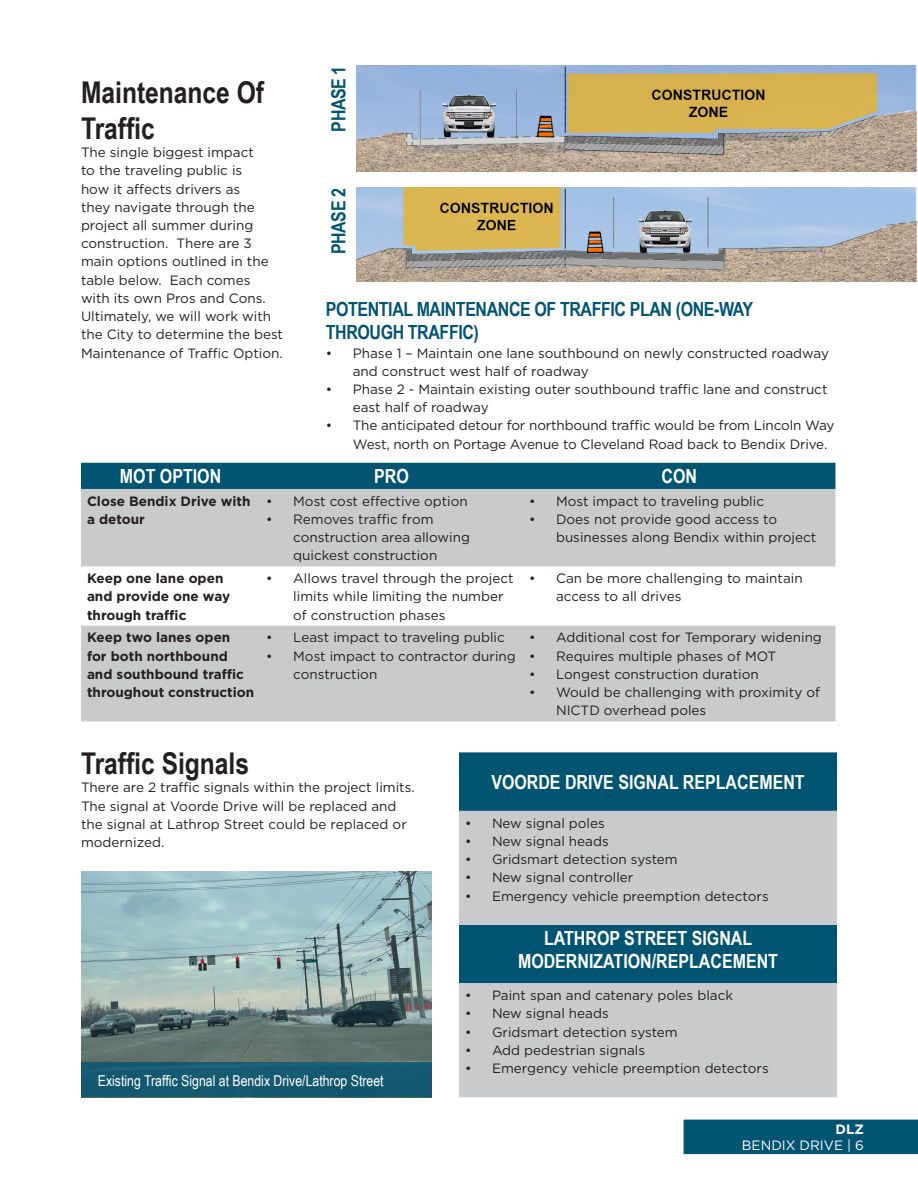
<style>
.page{position:relative;width:918px;height:1188px;background:#fff}
.page>*{position:absolute;margin:0;border:0;box-sizing:border-box;transform-origin:0 0}
.t1{font:700 30px/36px "Arial Narrow";color:#231f20}
.t2{font:700 19.5px/23.4px "Arial Narrow";color:#fff;text-align:center}
.t3{font:700 19.5px/23.4px "Arial Narrow";letter-spacing:-.02em;color:#025473}
.t4{font:15px "Arial Narrow";color:#fff}
.t5{font:13.5px/18.1px "Gotham";color:#231f20}
.t6{font:700 13.5px/18.1px "Gotham";color:#231f20}
.t7{font:13.5px "Gotham";color:#fff}
.t8{font:700 13.5px "Gotham";color:#fff}
</style>
<div class="page">
<div style="left:684px;top:1120px;width:234px;height:34px;background:#025473"></div>
<div style="left:81px;top:463px;width:755px;height:26px;background:#025473"></div>
<svg style="left:81px;top:489px;width:755px;height:232px;fill:#c9cacc"></svg>
<div style="left:459px;top:752px;width:378px;height:59px;background:#025473"></div>
<svg style="left:459px;top:811px;width:378px;height:286px;background:#a0b2b9"></svg>
<img style="left:81px;top:871px;width:351px;height:192px">
<img style="left:356px;top:66px;width:561px;height:106px">
<div style="left:81px;top:1063px;width:351px;height:34px;background:#145970"></div>
<img style="left:356px;top:187px;width:562px;height:95px">
<h1 class="t1" style="left:81px;top:73px;width:185px">Maintenance Of<br>Traffic</h1>
<p class="t5" style="left:81px;top:143px;width:204px">The single biggest impact<br>to the traveling public is<br>how it affects drivers as<br>they navigate through the project all summer during construction. There are 3 main options outlined in the table below. Each comes<br>with its own Pros and Cons.<br>Ultimately, we will work with the City to determine the best<br>Maintenance of Traffic Option.</p>
<h2 class="t3" style="left:326px;top:132px;width:68px;rotate:-90deg">PHASE 1</h2>
<h2 class="t3" style="left:326px;top:254px;width:68px;rotate:-90deg">PHASE 2</h2>
<h2 class="t3" style="left:326px;top:296px;width:429px">POTENTIAL MAINTENANCE OF TRAFFIC PLAN (ONE-WAY<br>THROUGH TRAFFIC)</h2>
<p class="t5" style="left:353px;top:343px;width:478px;text-indent:-27px">• Phase 1 – Maintain one lane southbound on newly constructed roadway and construct west half of roadway</p>
<p class="t5" style="left:353px;top:380px;width:476px;text-indent:-27px">• Phase 2 - Maintain existing outer southbound traffic lane and construct east half of roadway</p>
<p class="t5" style="left:353px;top:416px;width:483px;text-indent:-27px">• The anticipated detour for northbound traffic would be from Lincoln Way<br>West, north on Portage Avenue to Cleveland Road back to Bendix Drive.</p>
<h2 class="t2" style="left:120px;top:463px;width:103px">MOT OPTION</h2>
<h2 class="t2" style="left:374px;top:463px;width:36px">PRO</h2>
<h2 class="t2" style="left:662px;top:463px;width:37px">CON</h2>
<p class="t6" style="left:87px;top:492px;width:165px">Close Bendix Drive with a detour</p>
<p class="t5" style="left:266px;top:492px;width:203px">• Most cost effective option</p>
<p class="t5" style="left:529px;top:492px;width:237px">• Most impact to traveling public</p>
<p class="t5" style="left:556px;top:510px;width:262px;text-indent:-27px">• Does not provide good access to businesses along Bendix within project</p>
<p class="t5" style="left:293px;top:510px;width:178px;text-indent:-27px">• Removes traffic from construction area allowing quickest construction</p>
<p class="t6" style="left:87px;top:569px;width:145px">Keep one lane open and provide one way through traffic</p>
<p class="t5" style="left:293px;top:569px;width:222px;text-indent:-27px">• Allows travel through the project limits while limiting the number of construction phases</p>
<p class="t5" style="left:556px;top:569px;width:248px;text-indent:-27px">• Can be more challenging to maintain access to all drives</p>
<p class="t6" style="left:87px;top:629px;width:169px">Keep two lanes open<br>for both northbound and southbound traffic throughout construction</p>
<p class="t5" style="left:266px;top:628px;width:240px">• Least impact to traveling public</p>
<p class="t5" style="left:529px;top:628px;width:294px">• Additional cost for Temporary widening</p>
<p class="t5" style="left:529px;top:647px;width:249px">• Requires multiple phases of MOT</p>
<p class="t5" style="left:529px;top:665px;width:231px">• Longest construction duration</p>
<p class="t5" style="left:556px;top:683px;width:265px;text-indent:-27px">• Would be challenging with proximity of<br>NICTD overhead poles</p>
<p class="t5" style="left:293px;top:647px;width:224px;text-indent:-27px">• Most impact to contractor during construction</p>
<h1 class="t1" style="left:81px;top:744px;width:170px">Traffic Signals</h1>
<p class="t5" style="left:81px;top:778px;width:335px">There are 2 traffic signals within the project limits.<br>The signal at Voorde Drive will be replaced and the signal at Lathrop Street could be replaced or modernized.</p>
<p class="t4" style="left:98px;top:1070px;width:287px">Existing Traffic Signal at Bendix Drive/Lathrop Street</p>
<h2 class="t2" style="left:491px;top:769px;width:315px">VOORDE DRIVE SIGNAL REPLACEMENT</h2>
<p class="t5" style="left:465px;top:814px;width:141px">• New signal poles</p>
<p class="t5" style="left:465px;top:832px;width:145px">• New signal heads</p>
<p class="t5" style="left:465px;top:850px;width:214px">• Gridsmart detection system</p>
<p class="t5" style="left:465px;top:868px;width:170px">• New signal controller</p>
<p class="t5" style="left:465px;top:886px;width:305px">• Emergency vehicle preemption detectors</p>
<h2 class="t2" style="left:518px;top:926px;width:261px">LATHROP STREET SIGNAL<br>MODERNIZATION/REPLACEMENT</h2>
<p class="t5" style="left:465px;top:986px;width:270px">• Paint span and catenary poles black</p>
<p class="t5" style="left:465px;top:1004px;width:145px">• New signal heads</p>
<p class="t5" style="left:465px;top:1022px;width:214px">• Gridsmart detection system</p>
<p class="t5" style="left:465px;top:1041px;width:182px">• Add pedestrian signals</p>
<p class="t5" style="left:465px;top:1059px;width:305px">• Emergency vehicle preemption detectors</p>
<p class="t8" style="left:836px;top:1120px;width:30px">DLZ</p>
<p class="t7" style="left:742px;top:1137px;width:124px">BENDIX DRIVE | 6</p>
</div>
